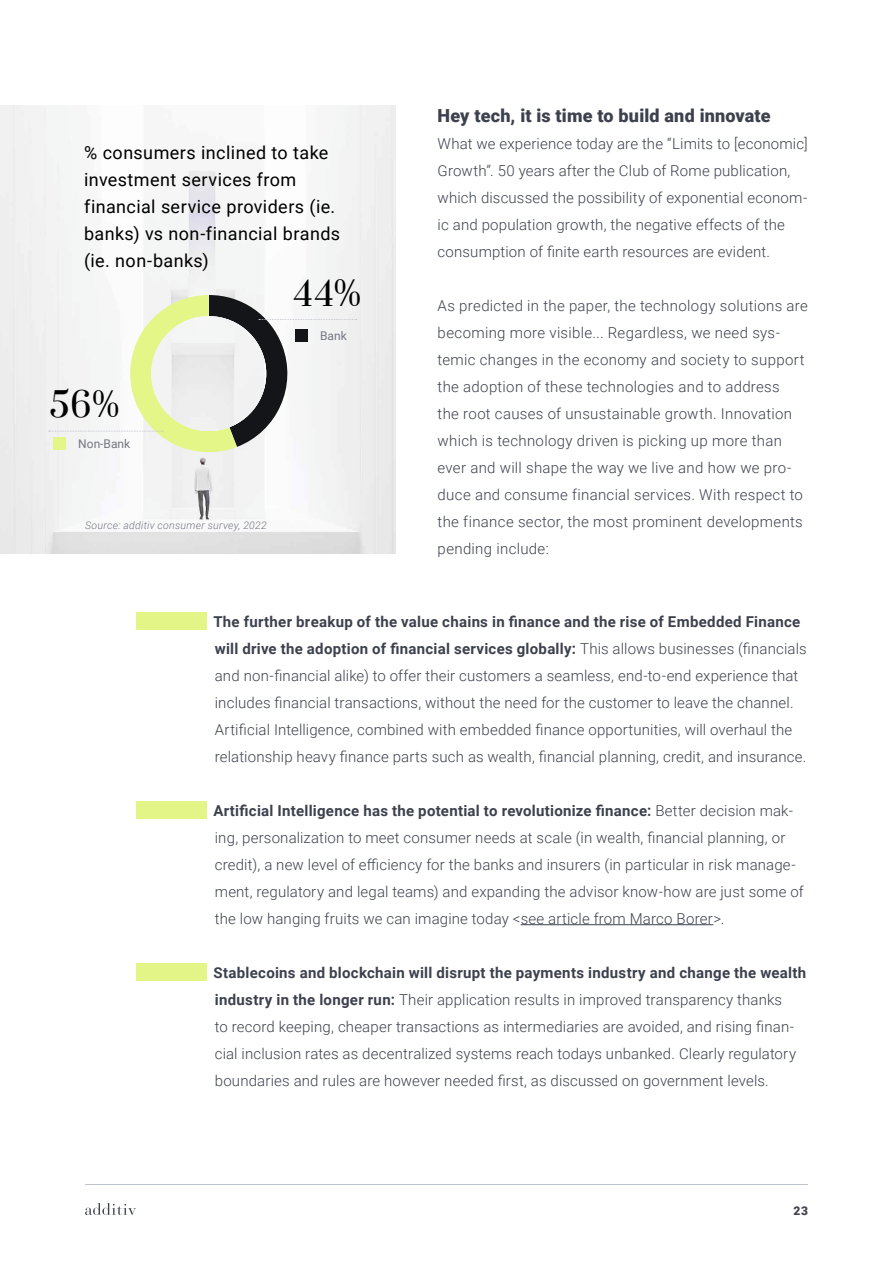
<style>
.page{position:relative;width:893px;height:1263px;background:#fff}
.page>*{position:absolute;margin:0;border:0;box-sizing:border-box;transform-origin:0 0}
.t1{font:33px "Prata";color:#000}
.t2{font:18px/27px "Roboto";letter-spacing:.02em;color:#000}
.t3{font:900 18px "Roboto";letter-spacing:.01em;color:#3c414d}
.t4{font:300 15px/27px "Roboto";letter-spacing:.01em;color:#3c414d}
.t5{font:12px "Roboto";color:#737783}
.t6{font:900 12px "Roboto";color:#3c414d}
.t7{font:italic 300 10.5px "Roboto";letter-spacing:.025em;color:#747783}
.s1{font-weight:700}
</style>
<div class="page">
<hr style="left:85px;top:1184px;width:723px;height:1px;background:#bec3ce">
<svg style="left:85px;top:1203px;width:51px;height:12px"></svg>
<img style="left:0;top:105px;width:395px;height:449px">
<svg style="left:49px;top:295px;width:308px;height:157px"></svg>
<hr style="left:521px;top:924px;width:192px;height:1px;background:#3c414d">
<div style="left:136px;top:801px;width:71px;height:18px;background:#e3f587"></div>
<div style="left:136px;top:612px;width:71px;height:18px;background:#e3f587"></div>
<div style="left:136px;top:963px;width:71px;height:18px;background:#e3f587"></div>
<p class="t2" style="left:84px;top:138px;width:258px">% consumers inclined to take investment services from financial service providers (ie. banks) vs non-financial brands (ie. non-banks)</p>
<h1 class="t1" style="left:294px;top:266px;width:69px">44%</h1>
<h1 class="t1" style="left:50px;top:377px;width:71px">56%</h1>
<p class="t5" style="left:78px;top:435px;width:54px">Non-Bank</p>
<p class="t7" style="left:85px;top:518px;width:183px">Source: additiv consumer survey, 2022</p>
<p class="t5" style="left:320px;top:327px;width:28px">Bank</p>
<p class="t3" style="left:438px;top:103px;width:334px">Hey tech, it is time to build and innovate</p>
<p class="t4" style="left:438px;top:130px;width:372px">What we experience today are the “Limits to [economic] Growth”. 50 years after the Club of Rome publication, which discussed the possibility of exponential econom&shy;ic and population growth, the negative effects of the consumption of finite earth resources are evident.</p>
<p class="t4" style="left:438px;top:292px;width:372px">As predicted in the paper, the technology solutions are becoming more visible... Regardless, we need sys&shy;temic changes in the economy and society to support the adoption of these technologies and to address<br>the root causes of unsustainable growth. Innovation which is technology driven is picking up more than ever and will shape the way we live and how we pro&shy;duce and consume financial services. With respect to the finance sector, the most prominent developments pending include:</p>
<p class="t4" style="left:215px;top:607px;width:593px;text-indent:-27px">– <span class="s1">The further breakup of the value chains in finance and the rise of Embedded Finance will drive the adoption of financial services globally:</span> This allows businesses (financials and non-financial alike) to offer their customers a seamless, end-to-end experience that includes financial transactions, without the need for the customer to leave the channel.<br>Artificial Intelligence, combined with embedded finance opportunities, will overhaul the relationship heavy finance parts such as wealth, financial planning, credit, and insurance.</p>
<p class="t4" style="left:215px;top:796px;width:590px;text-indent:-27px">– <span class="s1">Artificial Intelligence has the potential to revolutionize finance:</span> Better decision mak&shy;ing, personalization to meet consumer needs at scale (in wealth, financial planning, or credit), a new level of efficiency for the banks and insurers (in particular in risk manage&shy;ment, regulatory and legal teams) and expanding the advisor know-how are just some of the low hanging fruits we can imagine today &lt;see article from Marco Borer&gt;.</p>
<p class="t4" style="left:215px;top:958px;width:593px;text-indent:-27px">– <span class="s1">Stablecoins and blockchain will disrupt the payments industry and change the wealth industry in the longer run:</span> Their application results in improved transparency thanks<br>to record keeping, cheaper transactions as intermediaries are avoided, and rising finan&shy;cial inclusion rates as decentralized systems reach todays unbanked. Clearly regulatory boundaries and rules are however needed first, as discussed on government levels.</p>
<p class="t6" style="left:793px;top:1202px;width:16px">23</p>
</div>
